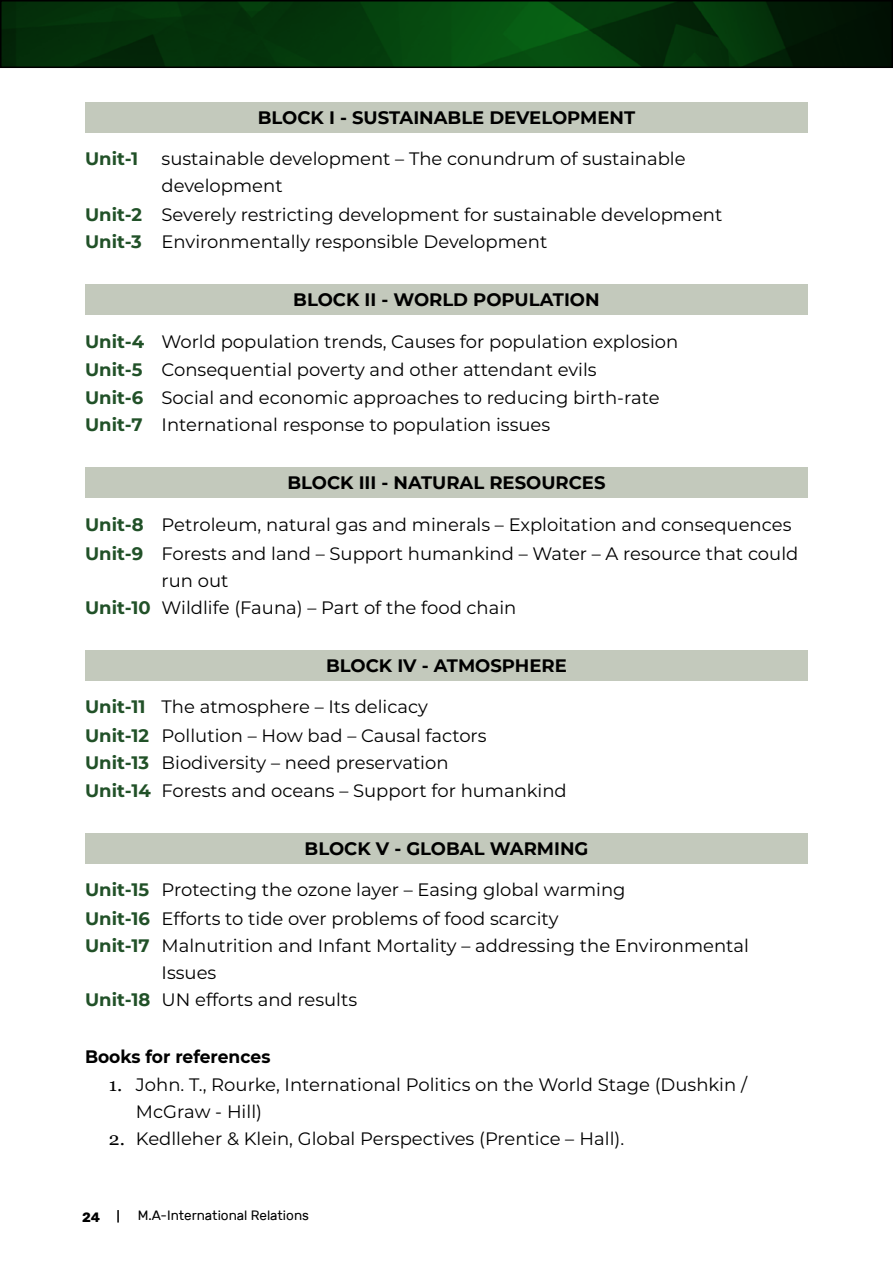
<style>
.page{position:relative;width:893px;height:1263px;background:#fff}
.page>*{position:absolute;margin:0;border:0;box-sizing:border-box;transform-origin:0 0}
.t1{font:18px/27px "Montserrat";color:#000}
.t2{font:700 18px "Montserrat";color:#000}
.t3{font:700 18px "Montserrat";color:#000;scale:.95 1}
.t4{font:700 18px "Montserrat";color:#215128}
.t5{font:13.5px "Rubik";color:#000}
.t6{font:700 13.5px "Rubik";color:#000}
.s1{font-weight:700;color:#215128}
.s2{font-family:"Georgia"}
</style>
<div class="page">
<img style="left:3px;top:3px;width:887px;height:62px">
<div style="left:0;top:0;width:893px;height:68px;border:2px solid #000"></div>
<svg style="left:892px;top:0;width:1px;height:68px"></svg>
<svg style="left:117px;top:1210px;width:2px;height:12px"></svg>
<div style="left:85px;top:102px;width:723px;height:30px;background:#c3c9bc"></div>
<div style="left:85px;top:285px;width:723px;height:30px;background:#c3c9bc"></div>
<div style="left:85px;top:467px;width:723px;height:31px;background:#c3c9bc"></div>
<div style="left:85px;top:650px;width:723px;height:31px;background:#c3c9bc"></div>
<div style="left:85px;top:833px;width:723px;height:31px;background:#c3c9bc"></div>
<p class="t2" style="left:258px;top:104px;width:379px">BLOCK I - SUSTAINABLE DEVELOPMENT</p>
<p class="t4" style="left:85px;top:146px;width:55px">Unit-1</p>
<p class="t1" style="left:162px;top:145px;width:526px">sustainable development – The conundrum of sustainable development</p>
<p class="t1" style="left:85px;top:200px;width:639px"><span class="s1">Unit-2</span> Severely restricting development for sustainable development<br><span class="s1">Unit-3</span> Environmentally responsible Development</p>
<p class="t2" style="left:293px;top:287px;width:308px">BLOCK II - WORLD POPULATION</p>
<p class="t1" style="left:85px;top:326px;width:595px;line-height:28.8px"><span class="s1">Unit-4</span> World population trends, Causes for population explosion<br><span class="s1">Unit-5</span> Consequential poverty and other attendant evils</p>
<p class="t1" style="left:85px;top:383px;width:576px"><span class="s1">Unit-6</span> Social and economic approaches to reducing birth-rate<br><span class="s1">Unit-7</span> International response to population issues</p>
<p class="t2" style="left:287px;top:470px;width:320px">BLOCK III - NATURAL RESOURCES</p>
<p class="t1" style="left:85px;top:509px;width:715px;line-height:28.8px"><span class="s1">Unit-8</span> Petroleum, natural gas and minerals – Exploitation and consequences<br><span class="s1">Unit-9</span> Forests and land – Support humankind – Water – A resource that could</p>
<p class="t1" style="left:85px;top:566px;width:433px;text-indent:76px">run out<br><span class="s1">Unit-10</span> Wildlife (Fauna) – Part of the food chain</p>
<p class="t2" style="left:326px;top:652px;width:242px">BLOCK IV - ATMOSPHERE</p>
<p class="t1" style="left:85px;top:692px;width:403px;line-height:29px"><span class="s1">Unit-11</span> The atmosphere – Its delicacy<br><span class="s1">Unit-12</span> Pollution – How bad – Causal factors</p>
<p class="t1" style="left:85px;top:749px;width:483px"><span class="s1">Unit-13</span> Biodiversity – need preservation<br><span class="s1">Unit-14</span> Forests and oceans – Support for humankind</p>
<p class="t2" style="left:305px;top:835px;width:285px">BLOCK V - GLOBAL WARMING</p>
<p class="t1" style="left:85px;top:876px;width:542px"><span class="s1">Unit-15</span> Protecting the ozone layer – Easing global warming</p>
<p class="t1" style="left:85px;top:904px;width:475px"><span class="s1">Unit-16</span> Efforts to tide over problems of food scarcity</p>
<p class="t1" style="left:85px;top:931px;width:665px"><span class="s1">Unit-17</span> Malnutrition and Infant Mortality – addressing the Environmental</p>
<p class="t1" style="left:162px;top:958px;width:56px">Issues</p>
<p class="t1" style="left:85px;top:985px;width:274px"><span class="s1">Unit-18</span> UN efforts and results</p>
<p class="t3" style="left:85px;top:1043px;width:197px">Books for references</p>
<p class="t1" style="left:136px;top:1071px;width:613px;text-indent:-27px"><span class="s2">1.</span> John. T., Rourke, International Politics on the World Stage (Dushkin /<br>McGraw - Hill)</p>
<p class="t1" style="left:109px;top:1125px;width:517px"><span class="s2">2.</span> Kedlleher &amp; Klein, Global Perspectives (Prentice – Hall).</p>
<p class="t6" style="left:82px;top:1209px;width:20px">24</p>
<p class="t5" style="left:138px;top:1208px;width:173px">M.A-International Relations</p>
</div>
